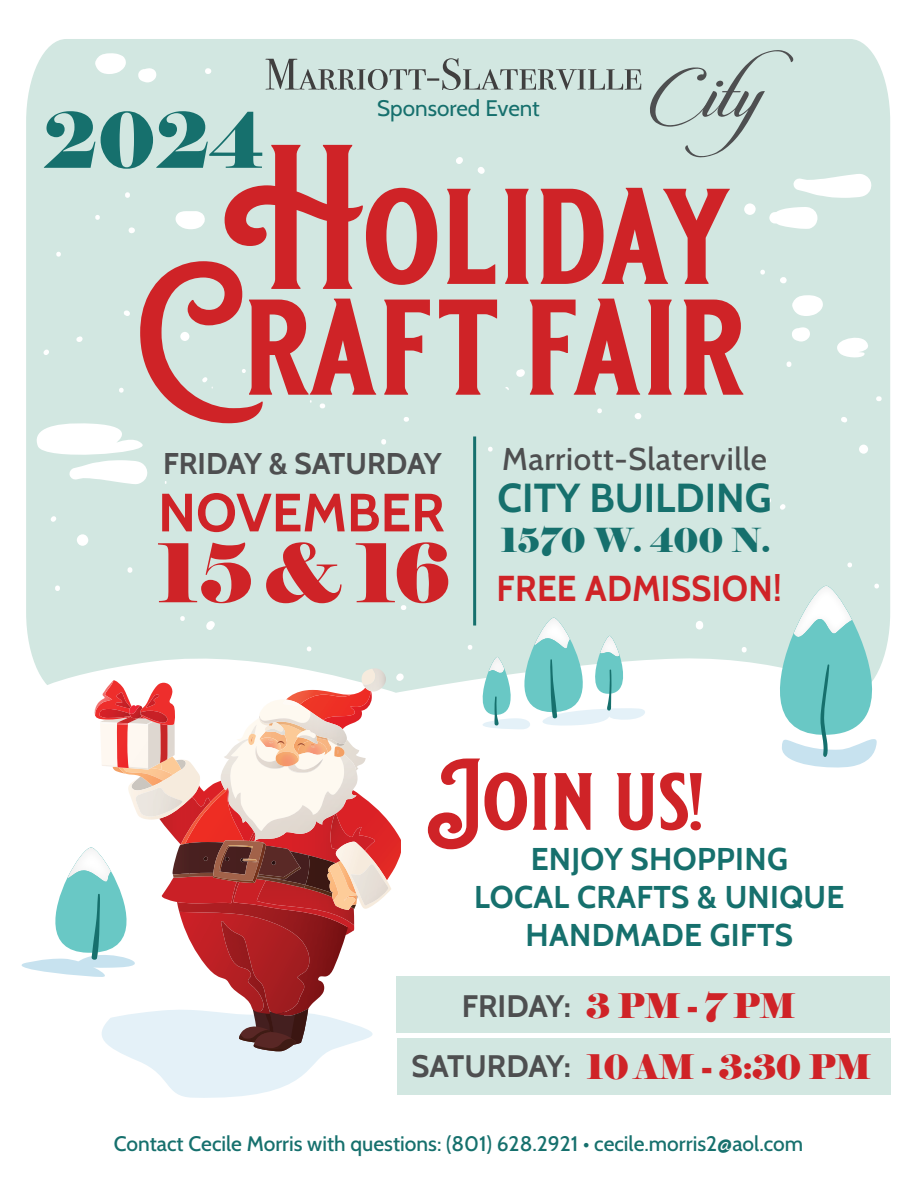
<style>
.page{position:relative;width:918px;height:1188px;background:#fff}
.page>*{position:absolute;margin:0;border:0;box-sizing:border-box;transform-origin:0 0}
.t1{font:700 135.9px/110.9px "Blackriver";letter-spacing:-.01em;color:#cf2327;text-align:center;scale:1.12 1}
.t2{font:81.9px "Candlescript Pro";color:#4e4f50}
.t3{font:700 81px "Blackriver";letter-spacing:-.01em;color:#cf2327;scale:1.12 1}
.t4{font:81px "Elephant";color:#cf2327}
.t5{font:700 53.7px "Cabin";color:#cf2327}
.t6{font:700 40.5px "Cabin";color:#16706d}
.t7{font:700 36px "Cabin";letter-spacing:.01em;color:#cf2327;scale:.96 1}
.t8{font:33.75px "Elephant";letter-spacing:-.02em;color:#cf2327}
.t9{font:33px "Elephant";color:#16706d}
.t10{font:700 31.5px/37.8px "Cabin";letter-spacing:.01em;color:#16706d;text-align:center}
.t11{font:500 31.5px "Cabin";letter-spacing:.02em;color:#4e4f50}
.t12{font:700 31.05px/59.2px "Cabin";color:#4e4f50}
.t13{font:700 30px "Cabin";color:#4e4f50}
.t14{font:22.5px "Cabin";color:#16706d}
.t15{font:500 21px "Cabin";color:#16706d}
.s1{font-family:"Elephant";font-weight:400;font-size:33.75px;color:#cf2327}
</style>
<div class="page">
<div style="left:397px;top:1039px;width:493px;height:56px;background:#d2e7e1"></div>
<div style="left:396px;top:977px;width:494px;height:56px;background:#d2e7e1"></div>
<div style="left:26px;top:39px;width:864px;height:608px;background:#d2e7e1"></div>
<svg style="left:30px;top:647px;width:738px;height:44px;fill:#d2e7e1"></svg>
<svg style="left:827px;top:332px;width:47px;height:27px"></svg>
<svg style="left:792px;top:295px;width:31px;height:21px"></svg>
<svg style="left:791px;top:327px;width:19px;height:15px"></svg>
<div style="left:859px;top:445px;width:9px;height:9px;background:#fff;border-radius:50%"></div>
<svg style="left:32px;top:421px;width:118px;height:64px"></svg>
<div style="left:77px;top:534px;width:11px;height:12px;background:#fff;border-radius:50%"></div>
<svg style="left:404px;top:417px;width:5px;height:5px"></svg>
<svg style="left:696px;top:621px;width:7px;height:9px"></svg>
<svg style="left:635px;top:413px;width:6px;height:6px"></svg>
<svg style="left:118px;top:388px;width:6px;height:5px"></svg>
<svg style="left:381px;top:439px;width:5px;height:6px"></svg>
<svg style="left:596px;top:408px;width:7px;height:5px"></svg>
<svg style="left:128px;top:567px;width:4px;height:6px"></svg>
<svg style="left:51px;top:516px;width:5px;height:6px"></svg>
<svg style="left:742px;top:647px;width:5px;height:5px"></svg>
<svg style="left:780px;top:504px;width:5px;height:6px"></svg>
<svg style="left:765px;top:498px;width:6px;height:6px"></svg>
<svg style="left:841px;top:417px;width:6px;height:6px"></svg>
<svg style="left:768px;top:584px;width:122px;height:184px"></svg>
<svg style="left:487px;top:447px;width:6px;height:5px"></svg>
<svg style="left:876px;top:396px;width:6px;height:5px"></svg>
<svg style="left:847px;top:563px;width:6px;height:4px"></svg>
<div style="left:532px;top:616px;width:39px;height:35px;background:#d2e7e1"></div>
<svg style="left:467px;top:617px;width:183px;height:112px"></svg>
<svg style="left:401px;top:605px;width:5px;height:5px"></svg>
<svg style="left:179px;top:616px;width:7px;height:5px"></svg>
<svg style="left:306px;top:647px;width:6px;height:4px"></svg>
<svg style="left:285px;top:591px;width:6px;height:5px"></svg>
<svg style="left:55px;top:585px;width:5px;height:6px"></svg>
<svg style="left:265px;top:58px;width:376px;height:32px;background:#b3c4bf"></svg>
<svg style="left:95px;top:53px;width:31px;height:21px"></svg>
<svg style="left:138px;top:68px;width:19px;height:14px"></svg>
<svg style="left:205px;top:68px;width:6px;height:6px"></svg>
<svg style="left:55px;top:252px;width:7px;height:5px"></svg>
<svg style="left:175px;top:211px;width:31px;height:18px"></svg>
<svg style="left:769px;top:207px;width:49px;height:22px"></svg>
<svg style="left:478px;top:167px;width:7px;height:7px"></svg>
<svg style="left:780px;top:277px;width:7px;height:7px"></svg>
<svg style="left:759px;top:270px;width:7px;height:5px"></svg>
<svg style="left:793px;top:173px;width:79px;height:25px"></svg>
<div style="left:744px;top:203px;width:12px;height:12px;background:#fff;border-radius:50%"></div>
<svg style="left:456px;top:157px;width:7px;height:7px"></svg>
<svg style="left:129px;top:227px;width:6px;height:6px"></svg>
<svg style="left:94px;top:215px;width:7px;height:5px"></svg>
<svg style="left:44px;top:350px;width:5px;height:5px"></svg>
<svg style="left:76px;top:336px;width:7px;height:6px"></svg>
<svg style="left:124px;top:310px;width:6px;height:6px"></svg>
<hr style="left:473px;top:436px;width:3px;height:190px;background:#16706d">
<svg style="left:787px;top:361px;width:4px;height:6px"></svg>
<svg style="left:125px;top:192px;width:5px;height:6px"></svg>
<img style="left:363px;top:668px;width:23px;height:1px">
<svg style="left:21px;top:669px;width:383px;height:429px"></svg>
<img style="left:95px;top:680px;width:18px;height:35px">
<svg style="left:44px;top:111px;width:218px;height:58px;background:#7aafab"></svg>
<svg style="left:516px;top:369px;width:9px;height:8px"></svg>
<svg style="left:202px;top:377px;width:11px;height:12px"></svg>
<svg style="left:320px;top:404px;width:5px;height:4px"></svg>
<div style="left:180px;top:332px;width:9px;height:9px;background:#fff;border-radius:50%"></div>
<svg style="left:505px;top:387px;width:4px;height:3px"></svg>
<svg style="left:241px;top:369px;width:6px;height:4px"></svg>
<svg style="left:206px;top:621px;width:9px;height:9px"></svg>
<h2 class="t2" style="left:644px;top:40px;width:170px">City</h2>
<p class="t14" style="left:377px;top:95px;width:164px">Sponsored Event</p>
<h1 class="t1" style="left:136px;top:176px;width:548px">Holiday<br>Craft fair</h1>
<h3 class="t13" style="left:163px;top:445px;width:280px">FRIDAY &amp; SATURDAY</h3>
<h3 class="t5" style="left:158px;top:480px;width:288px">NOVEMBER</h3>
<h3 class="t4" style="left:157px;top:523px;width:296px">15 &amp; 16</h3>
<h3 class="t11" style="left:502px;top:439px;width:266px">Marriott-Slaterville</h3>
<h3 class="t6" style="left:498px;top:473px;width:276px">CITY BUILDING</h3>
<h3 class="t9" style="left:501px;top:520px;width:271px">1570 W. 400 N.</h3>
<h3 class="t7" style="left:497px;top:567px;width:299px">FREE ADMISSION!</h3>
<h3 class="t3" style="left:428px;top:739px;width:249px">Join us!</h3>
<h3 class="t10" style="left:474px;top:840px;width:372px">ENJOY SHOPPING<br>LOCAL CRAFTS &amp; UNIQUE<br>HANDMADE GIFTS</h3>
<h3 class="t12" style="left:412px;top:977px;width:386px;text-indent:50px">FRIDAY: <span class="s1">3 PM - 7 PM<br></span>SATURDAY:</h3>
<h3 class="t8" style="left:586px;top:1046px;width:287px">10 AM - 3:30 PM</h3>
<p class="t15" style="left:114px;top:1131px;width:691px">Contact Cecile Morris with questions: (801) 628.2921 • cecile.morris2@aol.com</p>
</div>
